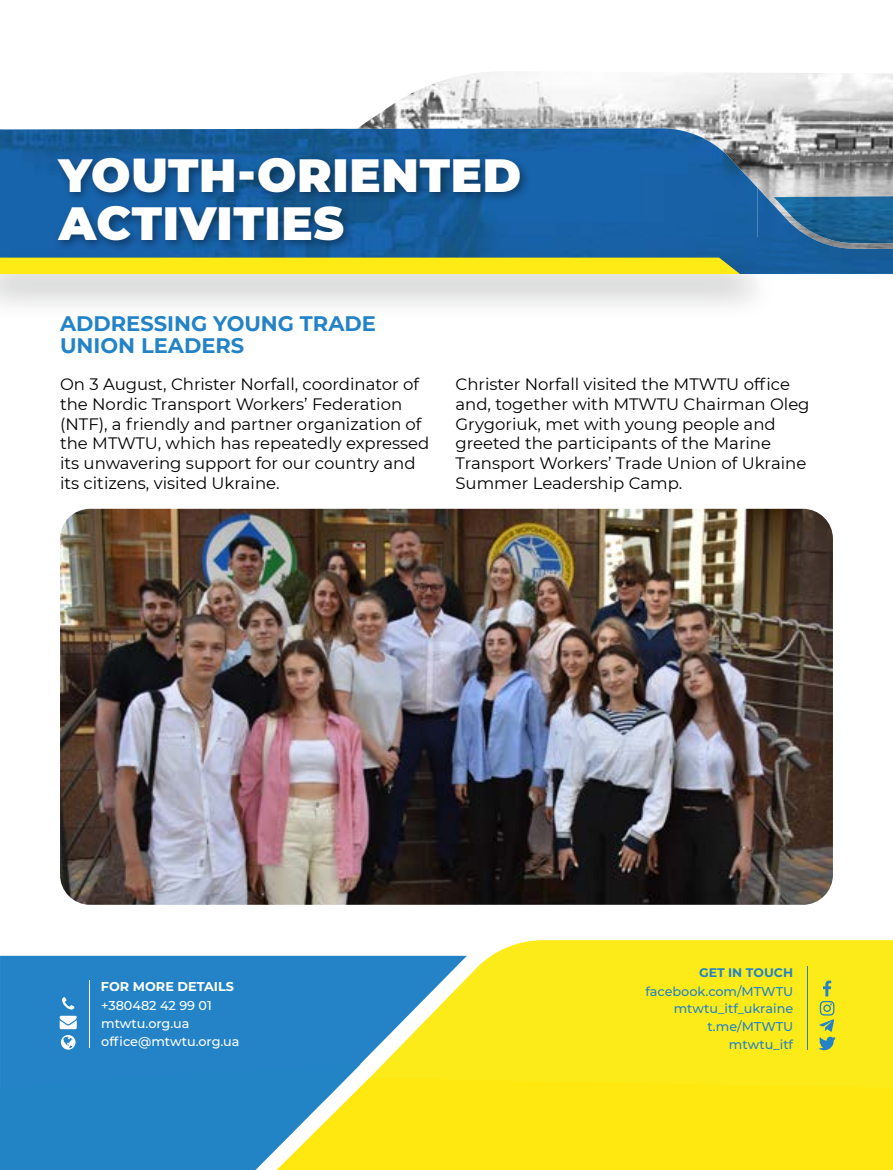
<style>
.page{position:relative;width:893px;height:1170px;background:#fff}
.page>*{position:absolute;margin:0;border:0;box-sizing:border-box;transform-origin:0 0}
.t1{font:900 46.5px/48px "Montserrat";letter-spacing:.015em;color:#fff}
.t2{font:700 21px/22.5px "Montserrat";color:#2383c6}
.t3{font:16.5px/19.8px "Montserrat";color:#000}
.t4{font:500 12.75px/17.9px "Montserrat";color:#2383c6;text-align:right}
.t5{font:500 12.75px/17.9px "Montserrat";color:#fff}
.t6{font:700 12.75px "Montserrat";color:#fff}
.t7{font:700 12.45px "Montserrat";color:#2383c6}
</style>
<div class="page">
<img style="left:358px;top:72px;width:222px;height:56px">
<img style="left:580px;top:73px;width:269px;height:107px">
<img style="left:849px;top:73px;width:43px;height:107px">
<img style="left:757px;top:180px;width:135px;height:8px">
<img style="left:0;top:128px;width:757px;height:146px">
<img style="left:757px;top:188px;width:135px;height:86px">
<img style="left:757px;top:237px;width:38px;height:37px">
<div style="left:0;top:258px;width:740px;height:16px;background:#feeb15"></div>
<div style="left:53px;top:155px;width:478px;height:97px;background:#000;opacity:.4"></div>
<img style="left:60px;top:509px;width:772px;height:396px">
<div style="left:0;top:956px;width:348px;height:108px;background:#2383c6"></div>
<svg style="left:348px;top:940px;width:544px;height:138px;fill:#fdeb19"></svg>
<hr style="left:806px;top:967px;width:1px;height:83px;background:#2383c6">
<hr style="left:89px;top:981px;width:1px;height:67px;background:#fff">
<svg style="left:61px;top:1035px;width:15px;height:15px"></svg>
<svg style="left:60px;top:1016px;width:17px;height:13px"></svg>
<svg style="left:62px;top:997px;width:12px;height:13px"></svg>
<svg style="left:818px;top:981px;width:17px;height:70px"></svg>
<div style="left:0;top:1064px;width:360px;height:106px;background:#2283c5"></div>
<svg style="left:275px;top:1078px;width:617px;height:92px;fill:#ffe80f"></svg>
<h1 class="t1" style="left:59px;top:149px;width:464px">YOUTH-ORIENTED<br>ACTIVITIES</h1>
<p class="t2" style="left:60px;top:311px;width:317px">ADDRESSING YOUNG TRADE<br>UNION LEADERS</p>
<p class="t3" style="left:60px;top:374px;width:371px">On 3 August, Christer Norfall, coordinator of the Nordic Transport Workers’ Federation (NTF), a friendly and partner organization of the MTWTU, which has repeatedly expressed its unwavering support for our country and its citizens, visited Ukraine.</p>
<p class="t3" style="left:455px;top:374px;width:355px">Christer Norfall visited the MTWTU office and, together with MTWTU Chairman Oleg Grygoriuk, met with young people and greeted the participants of the Marine Transport Workers’ Trade Union of Ukraine Summer Leadership Camp.</p>
<p class="t6" style="left:101px;top:978px;width:135px">FOR MORE DETAILS</p>
<p class="t5" style="left:101px;top:996px;width:140px">+380482 42 99 01 mtwtu.org.ua office@mtwtu.org.ua</p>
<p class="t7" style="left:699px;top:964px;width:96px">GET IN TOUCH</p>
<p class="t4" style="left:645px;top:982px;width:149px">facebook.com/MTWTU mtwtu_itf_ukraine t.me/MTWTU mtwtu_itf</p>
</div>
